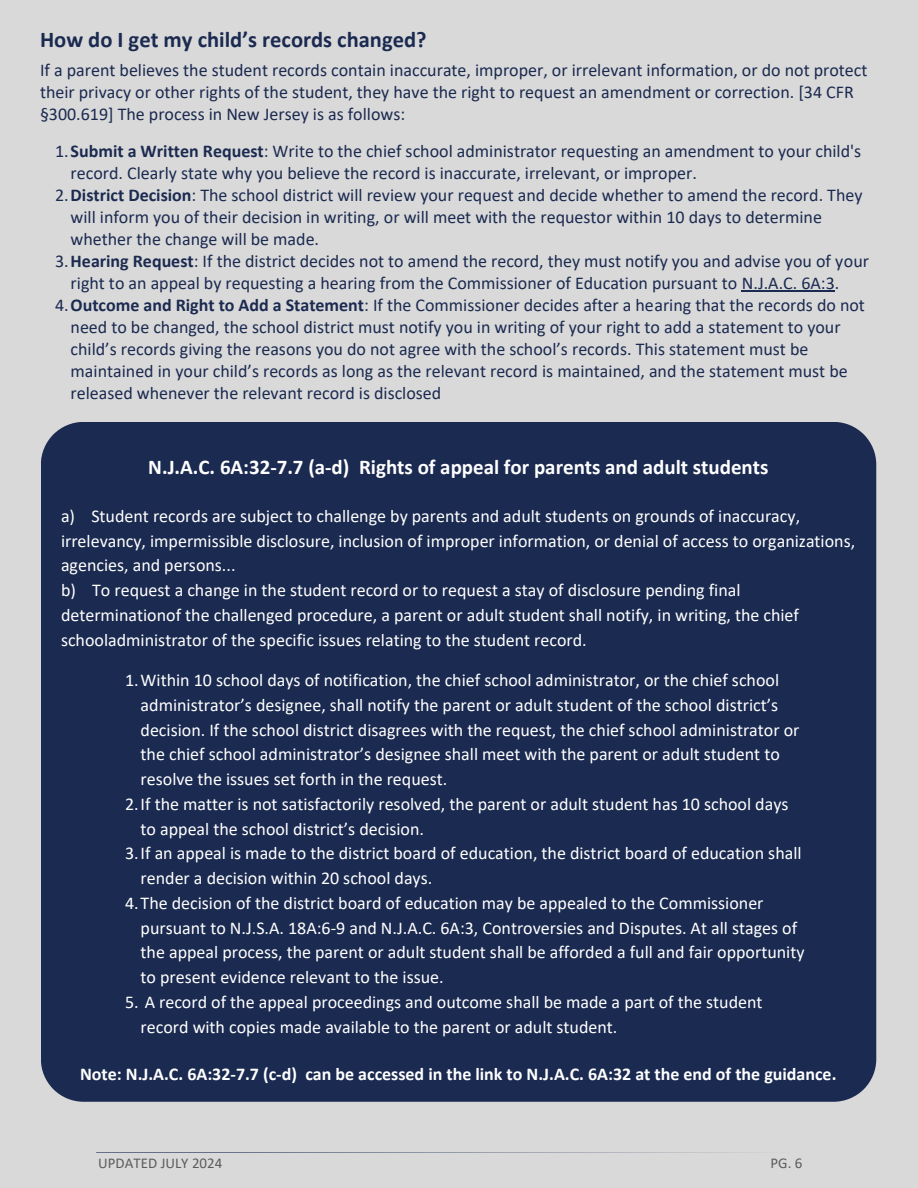
<style>
.page{position:relative;width:918px;height:1188px;background:#d9d9d9}
.page>*{position:absolute;margin:0;border:0;box-sizing:border-box;transform-origin:0 0}
.t1{font:700 22.5px "Calibri";color:#1b2a50}
.t2{font:700 21px "Calibri";color:#fff}
.t3{font:18px/24.8px "Calibri";color:#fff}
.t4{font:18px/22px "Calibri";color:#1b2a50}
.t5{font:700 18px "Calibri";color:#fff}
.t6{font:15px "Calibri";color:#5c5c5c}
.s1{font-weight:700}
</style>
<div class="page">
<div style="left:41px;top:422px;width:835px;height:680px;background:#1b2a50"></div>
<svg style="left:96px;top:1152px;width:648px;height:1px"></svg>
<hr style="left:742px;top:290px;width:93px;height:1px;background:#1b2a50">
<h3 class="t1" style="left:40px;top:30px;width:388px">How do I get my child’s records changed?</h3>
<p class="t4" style="left:40px;top:61px;width:829px">If a parent believes the student records contain inaccurate, improper, or irrelevant information, or do not protect their privacy or other rights of the student, they have the right to request an amendment or correction. [34 CFR §300.619] The process in New Jersey is as follows:</p>
<p class="t4" style="left:71px;top:142px;width:792px;text-indent:-15px">1.<span class="s1">Submit a Written Request</span>: Write to the chief school administrator requesting an amendment to your child's record. Clearly state why you believe the record is inaccurate, irrelevant, or improper.</p>
<p class="t4" style="left:71px;top:186px;width:793px;text-indent:-15px">2.<span class="s1">District Decision</span>: The school district will review your request and decide whether to amend the record. They will inform you of their decision in writing, or will meet with the requestor within 10 days to determine whether the change will be made.</p>
<p class="t4" style="left:71px;top:252px;width:800px;text-indent:-15px">3.<span class="s1">Hearing Request</span>: If the district decides not to amend the record, they must notify you and advise you of your right to an appeal by requesting a hearing from the Commissioner of Education pursuant to N.J.A.C. 6A:3.</p>
<p class="t4" style="left:71px;top:296px;width:796px;text-indent:-15px">4.<span class="s1">Outcome and Right to Add a Statement</span>: If the Commissioner decides after a hearing that the records do not need to be changed, the school district must notify you in writing of your right to add a statement to your child’s records giving the reasons you do not agree with the school’s records. This statement must be maintained in your child’s records as long as the relevant record is maintained, and the statement must be released whenever the relevant record is disclosed</p>
<h4 class="t2" style="left:148px;top:458px;width:622px">N.J.A.C. 6A:32-7.7 (a-d) Rights of appeal for parents and adult students</h4>
<p class="t3" style="left:61px;top:505px;width:796px">a) Student records are subject to challenge by parents and adult students on grounds of inaccuracy, irrelevancy, impermissible disclosure, inclusion of improper information, or denial of access to organizations, agencies, and persons...</p>
<p class="t3" style="left:61px;top:579px;width:740px">b) To request a change in the student record or to request a stay of disclosure pending final determinationof the challenged procedure, a parent or adult student shall notify, in writing, the chief schooladministrator of the specific issues relating to the student record.</p>
<p class="t3" style="left:141px;top:669px;width:660px;text-indent:-15px">1.Within 10 school days of notification, the chief school administrator, or the chief school administrator’s designee, shall notify the parent or adult student of the school district’s decision. If the school district disagrees with the request, the chief school administrator or the chief school administrator’s designee shall meet with the parent or adult student to resolve the issues set forth in the request.</p>
<p class="t3" style="left:141px;top:793px;width:649px;text-indent:-15px">2.If the matter is not satisfactorily resolved, the parent or adult student has 10 school days to appeal the school district’s decision.</p>
<p class="t3" style="left:141px;top:842px;width:663px;text-indent:-15px">3.If an appeal is made to the district board of education, the district board of education shall render a decision within 20 school days.</p>
<p class="t3" style="left:141px;top:892px;width:665px;text-indent:-15px">4.The decision of the district board of education may be appealed to the Commissioner pursuant to N.J.S.A. 18A:6-9 and N.J.A.C. 6A:3, Controversies and Disputes. At all stages of the appeal process, the parent or adult student shall be afforded a full and fair opportunity to present evidence relevant to the issue.</p>
<p class="t3" style="left:141px;top:991px;width:624px;text-indent:-15px">5. A record of the appeal proceedings and outcome shall be made a part of the student record with copies made available to the parent or adult student.</p>
<p class="t5" style="left:80px;top:1066px;width:758px">Note: N.J.A.C. 6A:32-7.7 (c-d) can be accessed in the link to N.J.A.C. 6A:32 at the end of the guidance.</p>
<p class="t6" style="left:98px;top:1157px;width:125px">UPDATED JULY 2024</p>
<p class="t6" style="left:771px;top:1157px;width:33px">PG. 6</p>
</div>
